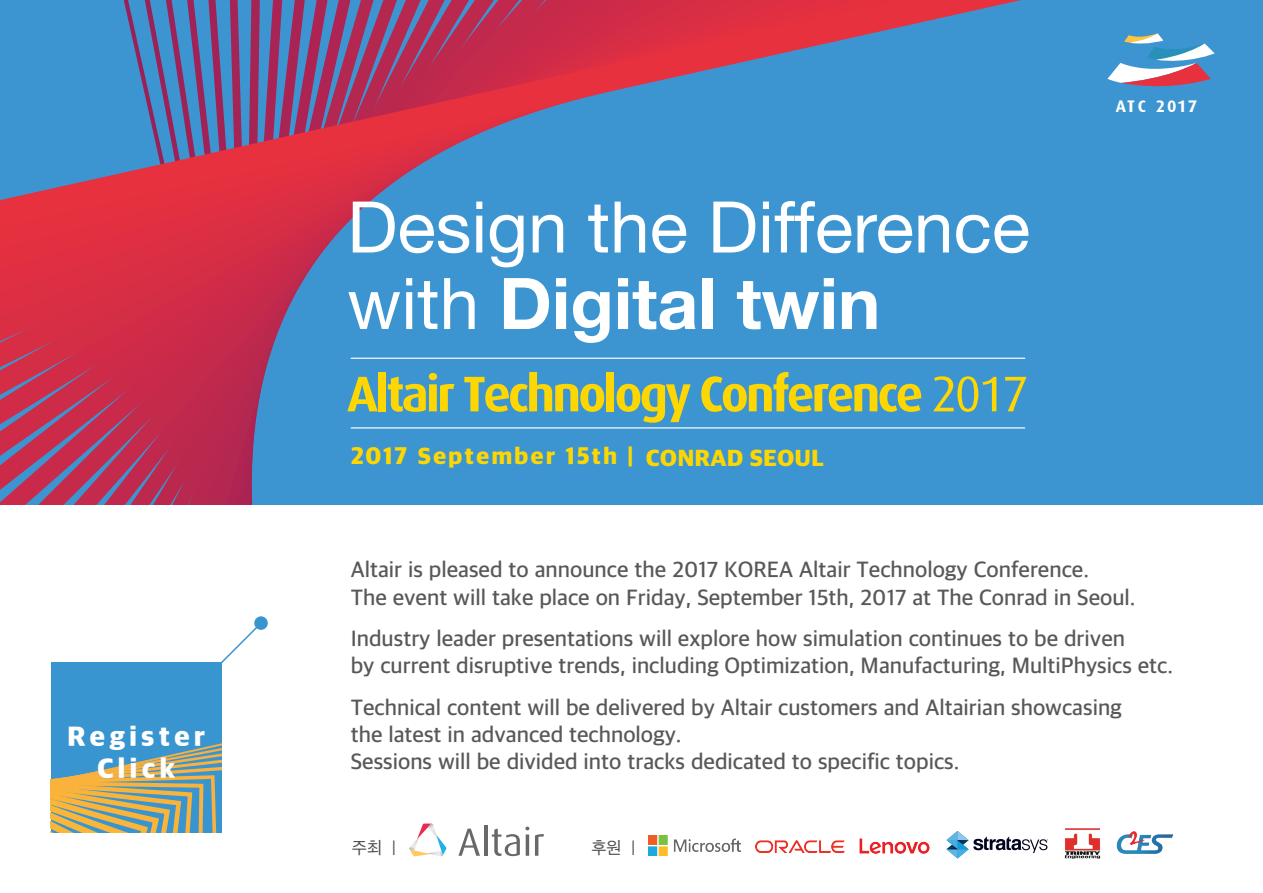
<style>
.page{position:relative;width:1263px;height:893px;background:#fff}
.page>*{position:absolute;margin:0;border:0;box-sizing:border-box;transform-origin:0 0}
.t1{font:71.25px "Helvetica Neue";color:#fff}
.t2{font:800 28.5px/31.5px "Apple SD Gothic Neo";letter-spacing:.14em;color:#fff;text-align:center}
.t3{font:800 24px "Apple SD Gothic Neo";letter-spacing:.08em;color:#fed702}
.t4{font:600 22.5px/27px "Apple SD Gothic Neo";color:#57585a}
.t5{font:17.55px "Apple SD Gothic Neo";color:#4a4d4f}
.t6{font:700 16.8px "Dax";letter-spacing:.065em;color:#fff}
</style>
<div class="page">
<div style="left:0;top:0;width:1263px;height:505px;background:#3c95d1"></div>
<svg style="left:0;top:487px;width:253px;height:18px"></svg>
<svg style="left:0;top:463px;width:253px;height:24px;background:#ab3860"></svg>
<svg style="left:0;top:439px;width:254px;height:24px;background:#b0365c"></svg>
<svg style="left:0;top:415px;width:857px;height:24px"></svg>
<svg style="left:0;top:391px;width:614px;height:24px"></svg>
<svg style="left:0;top:367px;width:788px;height:24px"></svg>
<svg style="left:0;top:343px;width:948px;height:24px"></svg>
<svg style="left:0;top:319px;width:877px;height:24px"></svg>
<svg style="left:0;top:295px;width:877px;height:24px"></svg>
<svg style="left:0;top:0;width:1029px;height:295px"></svg>
<svg style="left:1107px;top:33px;width:108px;height:54px"></svg>
<svg style="left:347px;top:377px;width:31px;height:34px"></svg>
<div style="left:378px;top:372px;width:8px;height:39px;background:#fed702"></div>
<svg style="left:388px;top:373px;width:66px;height:39px"></svg>
<svg style="left:464px;top:372px;width:140px;height:40px"></svg>
<div style="left:606px;top:372px;width:8px;height:39px;background:#fed702"></div>
<svg style="left:616px;top:384px;width:75px;height:39px"></svg>
<svg style="left:701px;top:372px;width:220px;height:40px"></svg>
<svg style="left:933px;top:376px;width:63px;height:36px"></svg>
<svg style="left:1005px;top:377px;width:21px;height:34px"></svg>
<svg style="left:353px;top:202px;width:116px;height:51px"></svg>
<svg style="left:476px;top:202px;width:6px;height:50px"></svg>
<svg style="left:490px;top:215px;width:33px;height:52px"></svg>
<svg style="left:533px;top:215px;width:30px;height:37px"></svg>
<svg style="left:588px;top:205px;width:20px;height:47px"></svg>
<svg style="left:615px;top:202px;width:30px;height:50px"></svg>
<svg style="left:652px;top:215px;width:34px;height:38px"></svg>
<svg style="left:713px;top:202px;width:42px;height:50px"></svg>
<svg style="left:763px;top:202px;width:6px;height:50px"></svg>
<svg style="left:878px;top:215px;width:34px;height:38px"></svg>
<svg style="left:918px;top:215px;width:31px;height:37px"></svg>
<svg style="left:956px;top:215px;width:72px;height:38px"></svg>
<svg style="left:348px;top:292px;width:52px;height:37px"></svg>
<svg style="left:406px;top:278px;width:6px;height:51px"></svg>
<svg style="left:418px;top:281px;width:19px;height:48px"></svg>
<svg style="left:444px;top:278px;width:31px;height:51px"></svg>
<svg style="left:504px;top:278px;width:45px;height:51px"></svg>
<svg style="left:556px;top:278px;width:10px;height:51px"></svg>
<svg style="left:573px;top:291px;width:36px;height:52px"></svg>
<svg style="left:618px;top:278px;width:77px;height:52px"></svg>
<div style="left:702px;top:278px;width:10px;height:51px;background:#fff"></div>
<svg style="left:737px;top:278px;width:97px;height:51px"></svg>
<svg style="left:842px;top:291px;width:34px;height:38px"></svg>
<hr style="left:351px;top:358px;width:674px;height:1px;background:#fff">
<hr style="left:351px;top:427px;width:674px;height:1px;background:#fff">
<svg style="left:458px;top:829px;width:22px;height:27px"></svg>
<hr style="left:484px;top:825px;width:3px;height:31px;background:#666968">
<svg style="left:492px;top:827px;width:37px;height:29px"></svg>
<svg style="left:535px;top:834px;width:9px;height:22px"></svg>
<svg style="left:409px;top:823px;width:38px;height:34px"></svg>
<svg style="left:51px;top:627px;width:206px;height:206px"></svg>
<div style="left:254px;top:616px;width:14px;height:14px;background:#3995d0;border-radius:50%"></div>
<img style="left:648px;top:836px;width:93px;height:20px">
<img style="left:755px;top:841px;width:90px;height:11px">
<img style="left:859px;top:839px;width:70px;height:14px">
<svg style="left:946px;top:831px;width:102px;height:27px"></svg>
<img style="left:1065px;top:828px;width:36px;height:31px">
<img style="left:1116px;top:831px;width:58px;height:22px">
<p class="t2" style="left:67px;top:723px;width:140px">Register<br>Click</p>
<h1 class="t1" style="left:774px;top:176px;width:105px">ffer</h1>
<p class="t3" style="left:351px;top:444px;width:475px">2017 September 15th | CONRAD SEOUL</p>
<p class="t6" style="left:1116px;top:96px;width:83px">ATC 2017</p>
<p class="t4" style="left:351px;top:557px;width:786px;line-height:28.5px">Altair is pleased to announce the 2017 KOREA Altair Technology Conference.<br>The event will take place on Friday, September 15th, 2017 at Th e Conrad in Seoul.</p>
<p class="t4" style="left:351px;top:627px;width:824px">Industry leader presentations will explore how simulation continues to be driven<br>by current disruptive trends, including Optimization, Manufacturing, MultiPhysics etc.</p>
<p class="t4" style="left:351px;top:696px;width:773px">Technical content will be delivered by Altair customers and Altairian showcasing the latest in advanced technology.<br>Sessions will be divided into tracks dedicated to specific topics.</p>
<p class="t5" style="left:352px;top:838px;width:46px">주최 |</p>
<p class="t5" style="left:591px;top:838px;width:46px">후원 |</p>
</div>
